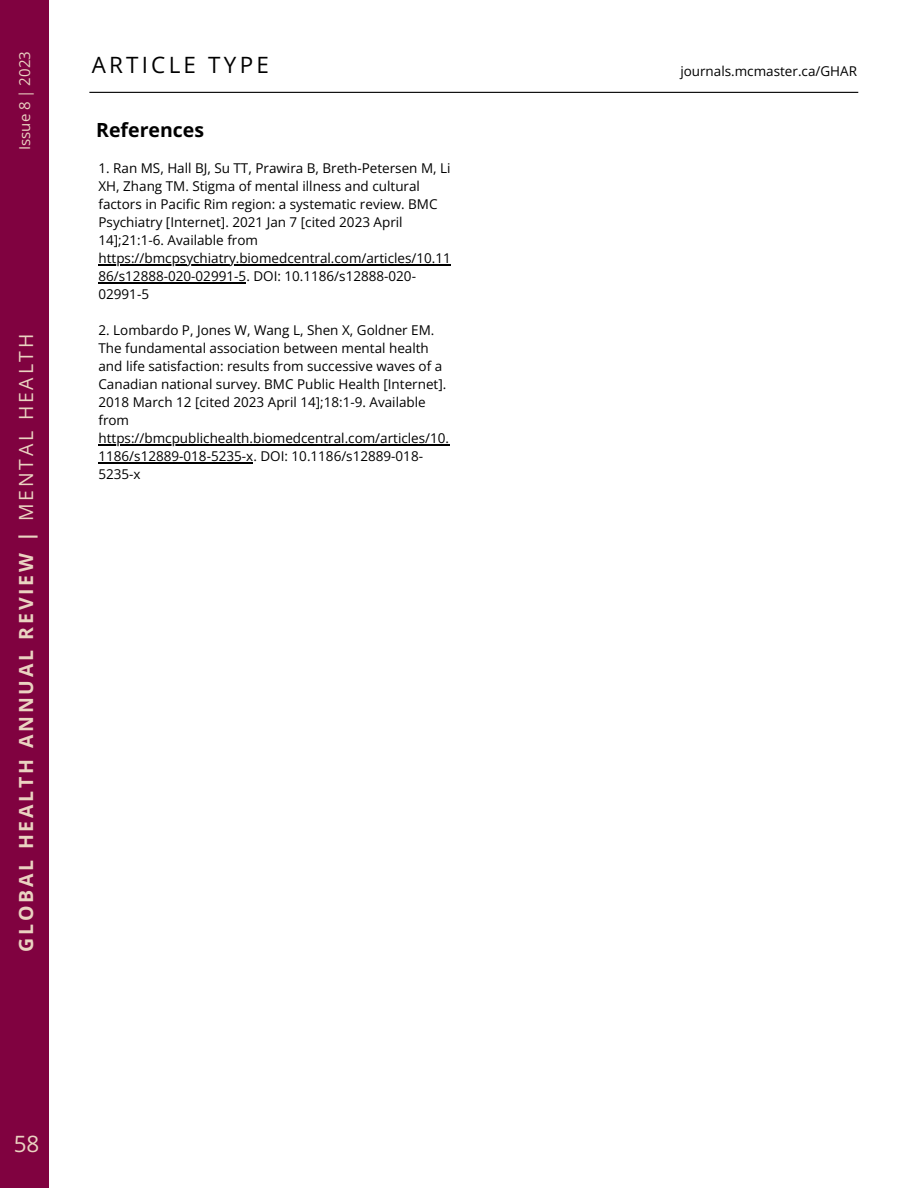
<style>
.page{position:relative;width:918px;height:1188px;background:#fff}
.page>*{position:absolute;margin:0;border:0;box-sizing:border-box;transform-origin:0 0}
.t1{font:22.5px "Open Sans";letter-spacing:.145em;color:#000}
.t2{font:22.5px "Open Sans";color:#ead3c1}
.t3{font:700 19.5px "Open Sans";letter-spacing:.14em;color:#ead3c1}
.t4{font:700 19.5px "Open Sans";color:#000}
.t5{font:15px "Open Sans";color:#ead3c1}
.t6{font:13.5px/18px "Open Sans";color:#000}
.s1{font-weight:400}
</style>
<div class="page">
<div style="left:0;top:0;width:49px;height:1188px;background:#800240"></div>
<hr style="left:89px;top:92px;width:769px;height:1px;background:#000">
<hr style="left:98px;top:445px;width:352px;height:1px;background:#000">
<hr style="left:98px;top:463px;width:155px;height:1px;background:#000">
<hr style="left:98px;top:265px;width:353px;height:1px;background:#000">
<hr style="left:98px;top:283px;width:148px;height:1px;background:#000">
<p class="t5" style="left:14px;top:150px;width:100px;rotate:-90deg">Issue 8 | 2023</p>
<p class="t3" style="left:12px;top:952px;width:620px;rotate:-90deg">GLOBAL HEALTH ANNUAL REVIEW | <span class="s1">MENTAL HEALTH</span></p>
<p class="t1" style="left:92px;top:49px;width:179px">ARTICLE TYPE</p>
<p class="t4" style="left:96px;top:116px;width:110px">References</p>
<p class="t6" style="left:98px;top:159px;width:354px">1. Ran MS, Hall BJ, Su TT, Prawira B, Breth-Petersen M, Li XH, Zhang TM. Stigma of mental illness and cultural factors in Pacific Rim region: a systematic review. BMC Psychiatry [Internet]. 2021 Jan 7 [cited 2023 April 14];21:1-6. Available from https://bmcpsychiatry.biomedcentral.com/articles/10.11<br>86/s12888-020-02991-5. DOI: 10.1186/s12888-020- 02991-5</p>
<p class="t6" style="left:98px;top:321px;width:352px">2. Lombardo P, Jones W, Wang L, Shen X, Goldner EM.<br>The fundamental association between mental health and life satisfaction: results from successive waves of a Canadian national survey. BMC Public Health [Internet].<br>2018 March 12 [cited 2023 April 14];18:1-9. Available from https://bmcpublichealth.biomedcentral.com/articles/10.<br>1186/s12889-018-5235-x. DOI: 10.1186/s12889-018- 5235-x</p>
<p class="t2" style="left:14px;top:1128px;width:27px">58</p>
<p class="t6" style="left:680px;top:61px;width:178px">journals.mcmaster.ca/GHAR</p>
</div>
